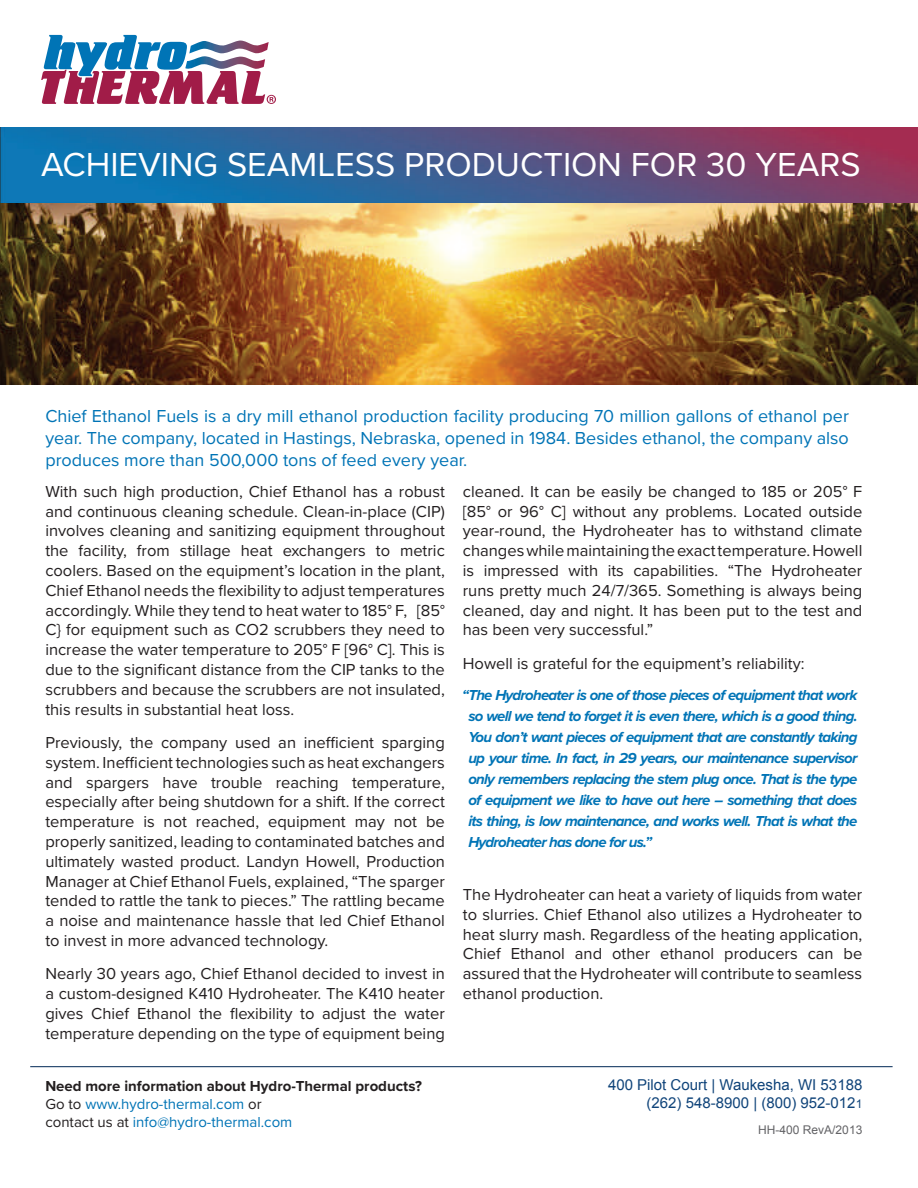
<style>
.page{position:relative;width:918px;height:1188px;background:#fff}
.page>*{position:absolute;margin:0;border:0;box-sizing:border-box;transform-origin:0 0}
.t1{font:34.5px "Proxima Nova";color:#fff}
.t2{font:18px/21.6px "Proxima Nova";color:#0074b6;text-align:justify}
.t3{font:16.5px/19.8px "Proxima Nova";color:#231f20;text-align:justify}
.t4{font:italic 700 15px/21px "Proxima Nova";letter-spacing:-.05em;color:#0074b6;text-align:justify}
.t5{font:700 15px/18px "Proxima Nova";color:#231f20}
.t6{font:15px/18px "Arial";color:#10447a;text-align:right}
.t7{font:12px "Arial";color:#636366}
.s1{font-weight:400}
.s2{font-weight:400;color:#0074b6}
.s3{font-size:12px}
</style>
<div class="page">
<hr style="left:30px;top:1066px;width:863px;height:1px;background:#002855">
<svg style="left:41px;top:35px;width:235px;height:69px"></svg>
<img style="left:0;top:127px;width:918px;height:76px">
<img style="left:0;top:203px;width:918px;height:181px">
<h1 class="t1" style="left:41px;top:139px;width:821px">ACHIEVING SEAMLESS PRODUCTION FOR 30 YEARS</h1>
<p class="t2" style="left:45px;top:405px;width:805px">Chief Ethanol Fuels is a dry mill ethanol production facility producing 70 million gallons of ethanol per year. The company, located in Hastings, Nebraska, opened in 1984. Besides ethanol, the company also produces more than 500,000 tons of feed every year.</p>
<p class="t3" style="left:45px;top:481px;width:401px">With such high production, Chief Ethanol has a robust and continuous cleaning schedule. Clean-in-place (CIP) involves cleaning and sanitizing equipment throughout the facility, from stillage heat exchangers to metric coolers. Based on the equipment’s location in the plant, Chief Ethanol needs the flexibility to adjust temperatures accordingly. While they tend to heat water to 185° F, [85° C} for equipment such as CO2 scrubbers they need to increase the water temperature to 205° F [96° C]. This is due to the significant distance from the CIP tanks to the scrubbers and because the scrubbers are not insulated, this results in substantial heat loss.</p>
<p class="t3" style="left:45px;top:732px;width:401px">Previously, the company used an inefficient sparging system. Inefficient technologies such as heat exchangers and spargers have trouble reaching temperature, especially after being shutdown for a shift. If the correct temperature is not reached, equipment may not be properly sanitized, leading to contaminated batches and ultimately wasted product. Landyn Howell, Production Manager at Chief Ethanol Fuels, explained, “The sparger tended to rattle the tank to pieces.” The rattling became a noise and maintenance hassle that led Chief Ethanol to invest in more advanced technology.</p>
<p class="t3" style="left:45px;top:963px;width:401px">Nearly 30 years ago, Chief Ethanol decided to invest in a custom-designed K410 Hydroheater. The K410 heater gives Chief Ethanol the flexibility to adjust the water temperature depending on the type of equipment being</p>
<p class="t5" style="left:45px;top:1076px;width:378px">Need more information about Hydro-Thermal products?<br><span class="s1">Go to</span> <span class="s2">www.hydro-thermal.com</span> <span class="s1">or<br>contact us at</span> <span class="s2">info@hydro-thermal.com</span></p>
<p class="t3" style="left:463px;top:481px;width:401px">cleaned. It can be easily be changed to 185 or 205° F [85° or 96° C] without any problems. Located outside year-round, the Hydroheater has to withstand climate changes while maintaining the exact temperature. Howell is impressed with its capabilities. “The Hydroheater runs pretty much 24/7/365. Something is always being cleaned, day and night. It has been put to the test and has been very successful.”</p>
<p class="t3" style="left:463px;top:653px;width:343px">Howell is grateful for the equipment’s reliability:</p>
<p class="t4" style="left:468px;top:685px;width:391px;text-indent:-6px">“The Hydroheater is one of those pieces of equipment that work so well we tend to forget it is even there, which is a good thing.<br>You don’t want pieces of equipment that are constantly taking up your time. In fact, in 29 years, our maintenance supervisor only remembers replacing the stem plug once. That is the type of equipment we like to have out here – something that does its thing, is low maintenance, and works well. That is what the Hydroheater has done for us.”</p>
<p class="t3" style="left:463px;top:884px;width:401px">The Hydroheater can heat a variety of liquids from water to slurries. Chief Ethanol also utilizes a Hydroheater to heat slurry mash. Regardless of the heating application, Chief Ethanol and other ethanol producers can be assured that the Hydroheater will contribute to seamless ethanol production.</p>
<p class="t6" style="left:608px;top:1076px;width:256px">400 Pilot Court | Waukesha, WI 53188 (262) 548-8900 | (800) 952-012<span class="s3">1</span></p>
<p class="t7" style="left:758px;top:1122px;width:106px">HH-400 RevA/2013</p>
</div>
